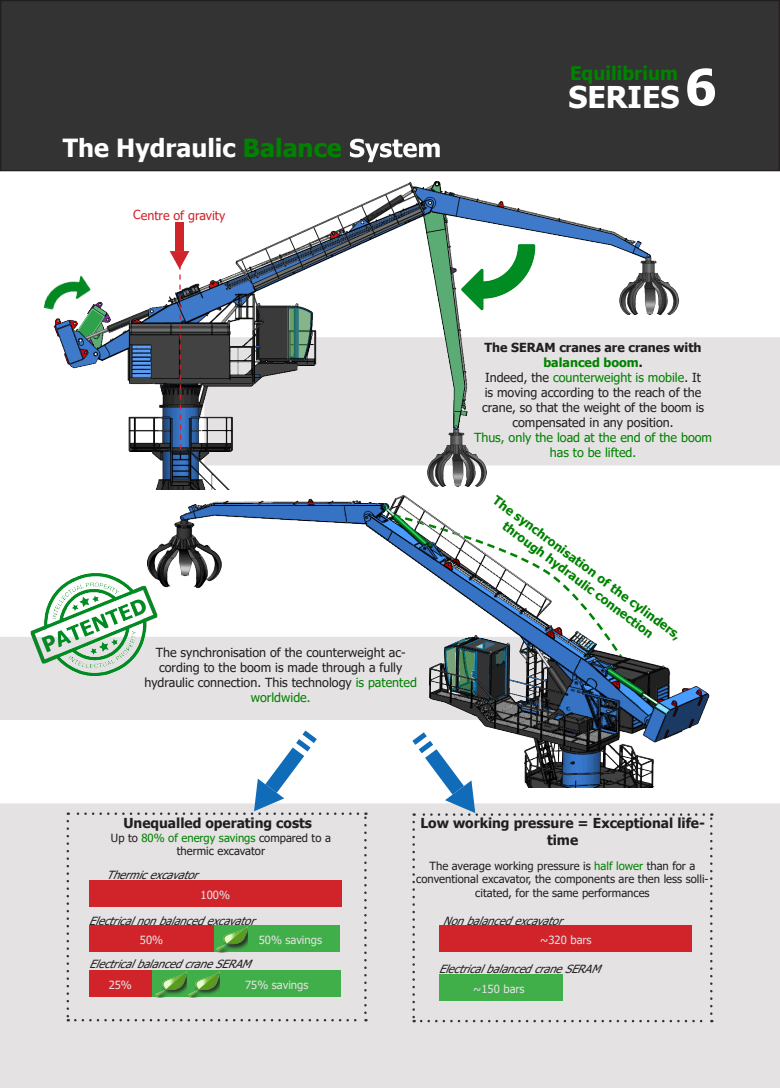
<style>
.page{position:relative;width:780px;height:1088px;background:#fff}
.page>*{position:absolute;margin:0;border:0;box-sizing:border-box;transform-origin:0 0}
.t1{font:700 50px "Tahoma";color:#fff}
.t2{font:700 30px "Tahoma";color:#fff}
.t3{font:700 25px "Tahoma";color:#fff}
.t4{font:700 18.75px "Tahoma";color:#008200}
.t5{font:700 13.75px "Tahoma";color:#231f20}
.t6{font:12.5px/15px "Tahoma";color:#231f20;text-align:center}
.t7{font:700 12.5px "Tahoma";color:#008200}
.t8{font:12.5px/15px "Tahoma";color:#008200;text-align:center}
.t9{font:700 12.5px/15px "Tahoma";color:#231f20;text-align:center}
.t10{font:12.5px "Tahoma";letter-spacing:-.005em;color:#d1232a}
.t11{font:11.25px/13.5px "Tahoma";color:#231f20;text-align:center}
.t12{font:italic 11.25px "Tahoma";color:#231f20}
.t13{font:11.25px "Tahoma";color:#e5e2e3}
.t14{font:11.25px "Tahoma";color:#008200}
.s1{color:#008200}
.s2{color:#231f20}
</style>
<div class="page">
<div style="left:1px;top:1px;width:778px;height:170px;background:#333"></div>
<div style="left:0;top:0;width:780px;height:171px;border:1px solid #231f20"></div>
<div style="left:205px;top:338px;width:574px;height:127px;background:#e5e2e3"></div>
<img style="left:43px;top:181px;width:637px;height:309px">
<img style="left:459px;top:245px;width:76px;height:66px">
<img style="left:44px;top:270px;width:51px;height:47px">
<svg style="left:170px;top:251px;width:19px;height:200px;background:#606378"></svg>
<div style="left:175px;top:222px;width:9px;height:29px;background:#d1232a"></div>
<div style="left:1px;top:637px;width:579px;height:82px;background:#e5e2e3"></div>
<img style="left:30px;top:573px;width:112px;height:103px">
<img style="left:142px;top:495px;width:568px;height:237px">
<div style="left:0;top:804px;width:779px;height:283px;background:#e5e2e3"></div>
<svg style="left:67px;top:821px;width:2px;height:200px"></svg>
<svg style="left:75px;top:1019px;width:291px;height:2px"></svg>
<svg style="left:364px;top:812px;width:2px;height:201px"></svg>
<svg style="left:68px;top:730px;width:290px;height:85px"></svg>
<svg style="left:412px;top:822px;width:3px;height:200px"></svg>
<svg style="left:421px;top:1020px;width:291px;height:2px"></svg>
<svg style="left:710px;top:813px;width:2px;height:201px"></svg>
<svg style="left:412px;top:732px;width:291px;height:84px"></svg>
<div style="left:89px;top:880px;width:253px;height:27px;background:#d1232a"></div>
<div style="left:89px;top:925px;width:125px;height:27px;background:#d1232a"></div>
<div style="left:89px;top:970px;width:63px;height:27px;background:#d1232a"></div>
<div style="left:214px;top:925px;width:126px;height:27px;background:#40ae49"></div>
<div style="left:216px;top:926px;width:31px;height:26px;background:#231f20;opacity:.89"></div>
<img style="left:216px;top:926px;width:31px;height:25px">
<div style="left:152px;top:970px;width:188px;height:27px;background:#40ae49"></div>
<div style="left:155px;top:971px;width:31px;height:26px;background:#231f20;opacity:.89"></div>
<img style="left:155px;top:971px;width:31px;height:25px">
<div style="left:188px;top:971px;width:31px;height:26px;background:#231f20;opacity:.89"></div>
<img style="left:188px;top:971px;width:31px;height:25px">
<div style="left:439px;top:925px;width:253px;height:26px;background:#d1232a"></div>
<div style="left:438px;top:974px;width:124px;height:27px;background:#40ae49"></div>
<p class="t3" style="left:63px;top:131px;width:380px">The Hydraulic <span class="s1">Balance</span> System</p>
<p class="t10" style="left:133px;top:207px;width:93px">Centre of gravity</p>
<p class="t4" style="left:570px;top:60px;width:109px">Equilibrium</p>
<p class="t2" style="left:568px;top:76px;width:113px">SERIES</p>
<p class="t1" style="left:684px;top:52px;width:33px">6</p>
<p class="t6" style="left:144px;top:646px;width:274px">The synchronisation of the counterweight ac&shy;cording to the boom is made through a fully hydraulic connection. This technology <span class="s1">is patented worldwide.</span></p>
<p class="t9" style="left:484px;top:341px;width:218px">The SERAM cranes are cranes with <span class="s1">balanced boom</span>.</p>
<p class="t6" style="left:482px;top:371px;width:223px">Indeed, the <span class="s1">counterweight is mobile</span>. It is moving according to the reach of the crane, so that the weight of the boom is compensated in any position.</p>
<p class="t8" style="left:474px;top:431px;width:239px">Thus, only the load at the end of the boom has to be lifted.</p>
<p class="t7" style="left:500px;top:491px;width:232px;rotate:37deg">The synchronisation of the cylinders,</p>
<p class="t7" style="left:509px;top:517px;width:186px;rotate:37deg">through hydraulic connection</p>
<p class="t5" style="left:123px;top:813px;width:190px">Unequalled operating costs</p>
<p class="t5" style="left:420px;top:813px;width:286px">Low working pressure = Exceptional life-</p>
<p class="t14" style="left:111px;top:830px;width:221px"><span class="s2">Up to</span> 80% of energy savings <span class="s2">compared to a</span></p>
<p class="t5" style="left:547px;top:830px;width:33px">time</p>
<p class="t11" style="left:177px;top:845px;width:90px">thermic excavator</p>
<p class="t13" style="left:201px;top:887px;width:31px">100%</p>
<p class="t11" style="left:416px;top:859px;width:294px">The average working pressure is <span class="s1">half lower</span> than for a conventional excavator, the components are then less solli&shy;citated, for the same performances</p>
<p class="t13" style="left:540px;top:932px;width:53px">~320 bars</p>
<p class="t12" style="left:106px;top:868px;width:100px">Thermicexcavator</p>
<p class="t12" style="left:89px;top:913px;width:174px">Electricalnonbalancedexcavator</p>
<p class="t12" style="left:443px;top:913px;width:128px">Nonbalancedexcavator</p>
<p class="t13" style="left:140px;top:932px;width:25px">50%</p>
<p class="t13" style="left:259px;top:932px;width:65px">50% savings</p>
<p class="t12" style="left:89px;top:956px;width:170px">ElectricalbalancedcraneSERAM</p>
<p class="t13" style="left:245px;top:978px;width:65px">75% savings</p>
<p class="t13" style="left:109px;top:978px;width:25px">25%</p>
<p class="t12" style="left:438px;top:961px;width:170px">ElectricalbalancedcraneSERAM</p>
<p class="t13" style="left:473px;top:981px;width:53px">~150 bars</p>
</div>
